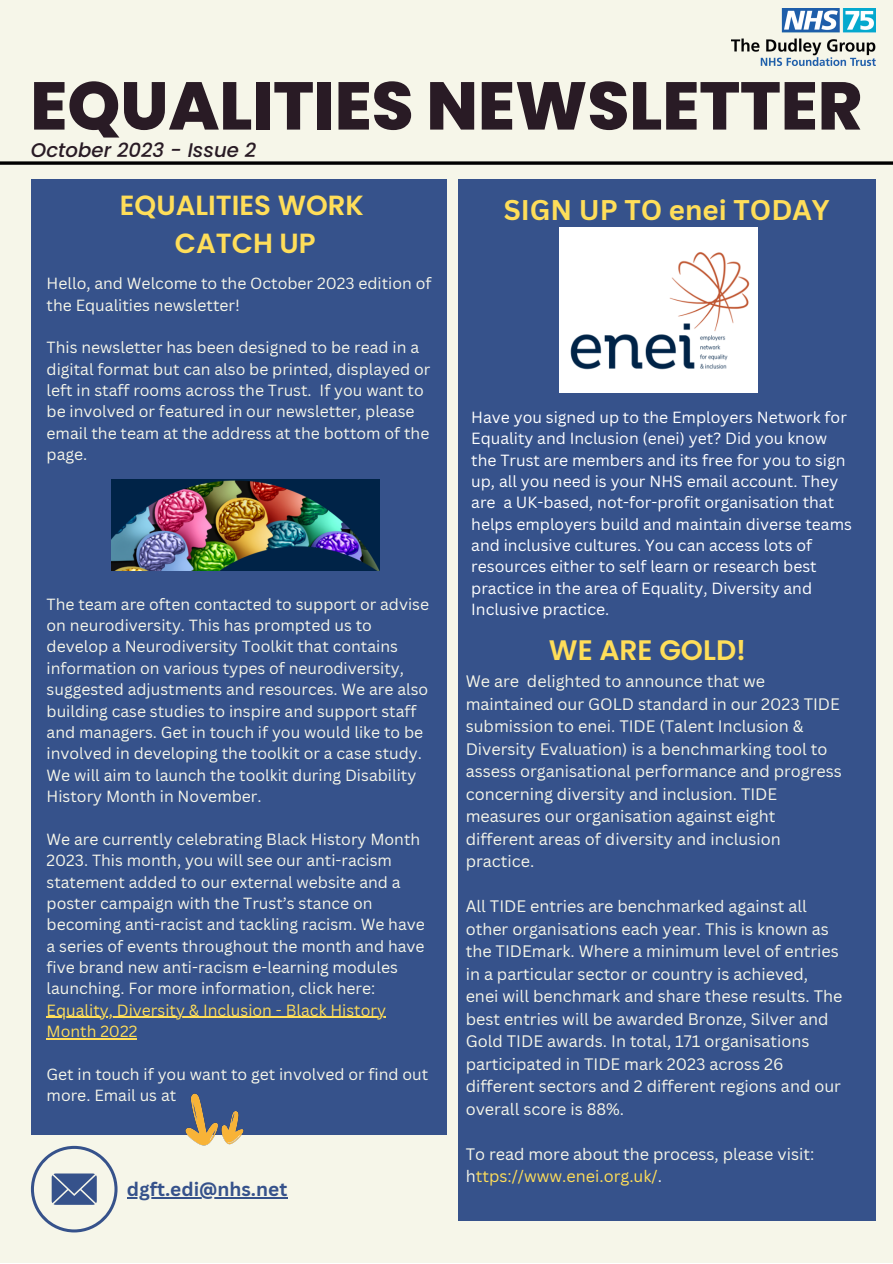
<style>
.page{position:relative;width:893px;height:1264px;background:#fff}
.page>*{position:absolute;margin:0;border:0;box-sizing:border-box;transform-origin:0 0}
.t1{font:800 67.35px "Poppins";color:#291b25}
.t2{font:600 28.2px "Poppins";color:#ffde59}
.t3{font:600 27.75px "Poppins";color:#ffde59}
.t4{font:700 27.75px "Canva Sans";color:#ffde59}
.t5{font:italic 500 19.8px "Poppins";color:#291b25}
.t6{font:700 19.05px "Canva Sans";color:#36528b}
.t7{font:16.2px/22.5px "Canva Sans";color:#f6f6e9}
.t8{font:15.75px/21.3px "Canva Sans";color:#f6f6e9}
.t9{font:15.75px/21.3px "Canva Sans";color:#fff}
.s1{color:#ffde59}
</style>
<div class="page">
<div style="left:0;top:0;width:892px;height:1262px;background:#f6f6e9"></div>
<div style="left:31px;top:179px;width:415px;height:955px;background:#36528b"></div>
<div style="left:458px;top:179px;width:417px;height:1042px;background:#36528b"></div>
<svg style="left:0;top:161px;width:892px;height:4px;background:#252524"></svg>
<svg style="left:31px;top:1145px;width:86px;height:87px"></svg>
<img style="left:731px;top:8px;width:144px;height:58px">
<img style="left:112px;top:479px;width:267px;height:91px">
<img style="left:559px;top:227px;width:198px;height:165px">
<img style="left:184px;top:1093px;width:61px;height:53px">
<hr style="left:47px;top:1016px;width:339px;height:1px;background:#ffde59">
<hr style="left:47px;top:1038px;width:90px;height:1px;background:#ffde59">
<hr style="left:127px;top:1197px;width:160px;height:1px;background:#36528b">
<p class="t1" style="left:30px;top:59px;width:833px">EQUALITIES NEWSLETTER</p>
<p class="t5" style="left:31px;top:136px;width:227px">October 2023 - Issue 2</p>
<p class="t3" style="left:120px;top:186px;width:246px">EQUALITIES WORK</p>
<p class="t3" style="left:175px;top:224px;width:142px">CATCH UP</p>
<p class="t8" style="left:47px;top:272px;width:386px">Hello, and Welcome to the October 2023 edition of the Equalities newsletter!</p>
<p class="t8" style="left:47px;top:336px;width:385px">This newsletter has been designed to be read in a digital format but can also be printed, displayed or left in staff rooms across the Trust. If you want to be involved or featured in our newsletter, please email the team at the address at the bottom of the page.</p>
<p class="t8" style="left:47px;top:593px;width:384px">The team are often contacted to support or advise on neurodiversity. This has prompted us to develop a Neurodiversity Toolkit that contains information on various types of neurodiversity, suggested adjustments and resources. We are also building case studies to inspire and support staff and managers. Get in touch if you would like to be involved in developing the toolkit or a case study.<br>We will aim to launch the toolkit during Disability History Month in November.</p>
<p class="t8" style="left:47px;top:828px;width:380px">We are currently celebrating Black History Month 2023. This month, you will see our anti-racism statement added to our external website and a poster campaign with the Trust’s stance on becoming anti-racist and tackling racism. We have a series of events throughout the month and have five brand new anti-racism e-learning modules launching. For more information, click here:<br><span class="s1">Equality, Diversity &amp; Inclusion - Black History Month 2022</span></p>
<p class="t8" style="left:47px;top:1063px;width:383px">Get in touch if you want to get involved or find out more. Email us at</p>
<p class="t6" style="left:127px;top:1175px;width:162px">dgft.edi@nhs.net</p>
<p class="t4" style="left:503px;top:190px;width:327px">SIGN UP TO enei TODAY</p>
<p class="t9" style="left:471px;top:406px;width:382px">Have you signed up to the Employers Network for Equality and Inclusion (enei) yet? Did you know the Trust are members and its free for you to sign up, all you need is your NHS email account. They are a UK-based, not-for-profit organisation that helps employers build and maintain diverse teams and inclusive cultures. You can access lots of resources either to self learn or research best practice in the area of Equality, Diversity and Inclusive practice.</p>
<p class="t2" style="left:548px;top:630px;width:199px">WE ARE GOLD!</p>
<p class="t7" style="left:465px;top:669px;width:377px">We are delighted to announce that we maintained our GOLD standard in our 2023 TIDE submission to enei. TIDE (Talent Inclusion &amp; Diversity Evaluation) is a benchmarking tool to assess organisational performance and progress concerning diversity and inclusion. TIDE measures our organisation against eight different areas of diversity and inclusion practice.</p>
<p class="t7" style="left:465px;top:894px;width:378px">All TIDE entries are benchmarked against all other organisations each year. This is known as the TIDEmark. Where a minimum level of entries in a particular sector or country is achieved, enei will benchmark and share these results. The best entries will be awarded Bronze, Silver and Gold TIDE awards. In total, 171 organisations participated in TIDE mark 2023 across 26 different sectors and 2 different regions and our overall score is 88%.</p>
<p class="t7" style="left:465px;top:1141px;width:350px">To read more about the process, please visit: h<span class="s1">ttps://www.enei.org.uk/</span>.</p>
</div>
